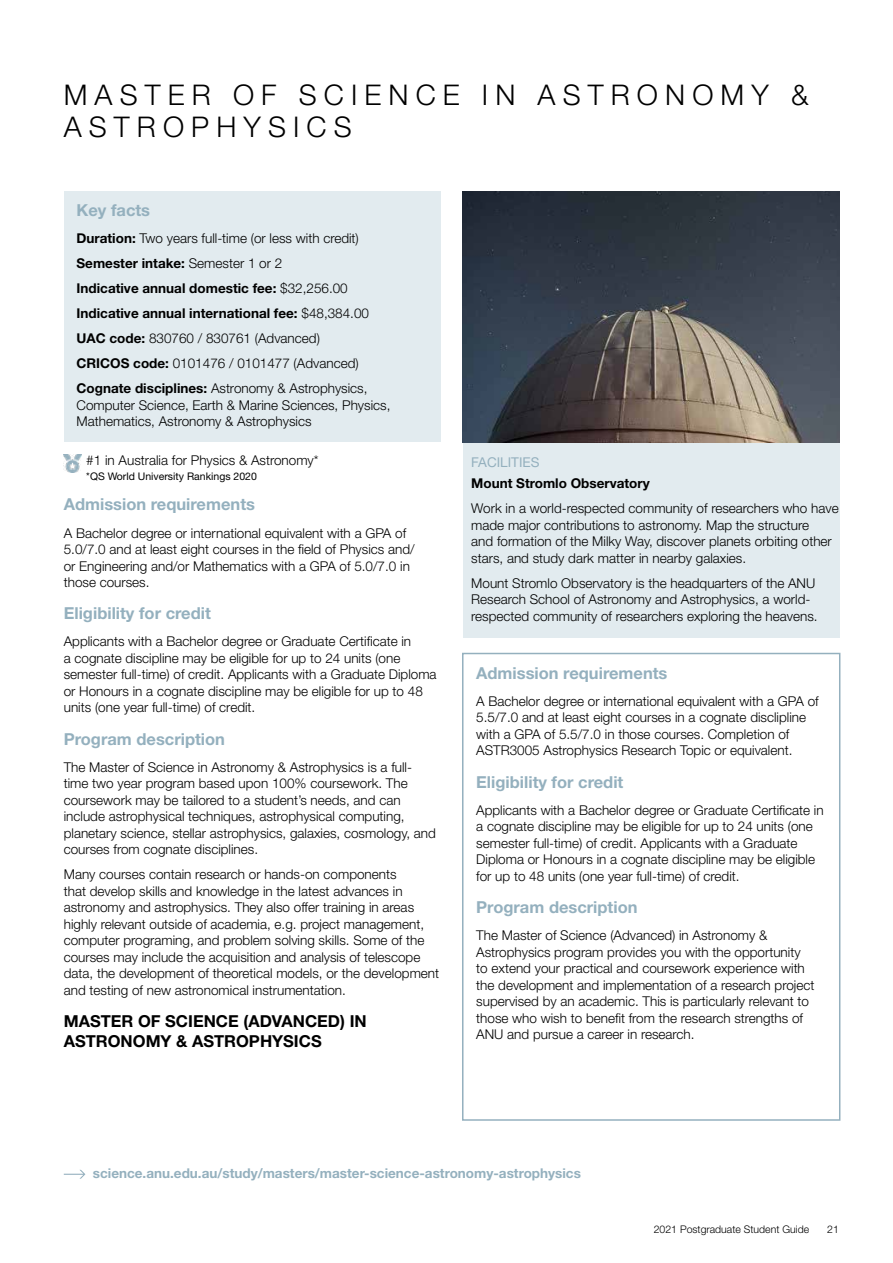
<style>
.page{position:relative;width:893px;height:1263px;background:#fff}
.page>*{position:absolute;margin:0;border:0;box-sizing:border-box;transform-origin:0 0}
.t1{font:300 28.5px/31.5px "Helvetica Neue LT Std";letter-spacing:.25em;color:#000}
.t2{font:700 16.5px "Helvetica Neue LT Std";color:#94b0be}
.t3{font:700 16.5px/19.5px "Helvetica Neue LT Std";color:#000}
.t4{font:300 13.5px/16.5px "Helvetica Neue LT Std";color:#000}
.t5{font:700 13.5px "Helvetica Neue LT Std";color:#94b0be}
.t6{font:700 13.5px "Helvetica Neue LT Std";color:#000}
.t7{font:13.5px "Helvetica Neue LT Std";color:#94b0be}
.t8{font:300 10.5px "Helvetica Neue LT Std";color:#000}
.t9{font:10.5px "Helvetica Neue LT Std";color:#000}
.s1{font-weight:700}
</style>
<div class="page">
<div style="left:64px;top:191px;width:377px;height:251px;background:#e2ebef"></div>
<svg style="left:64px;top:1170px;width:21px;height:9px"></svg>
<div style="left:462px;top:653px;width:378px;height:468px;border:2px solid #94b0be"></div>
<div style="left:463px;top:191px;width:377px;height:447px;background:#e2ebef"></div>
<img style="left:463px;top:191px;width:376px;height:251px">
<img style="left:64px;top:455px;width:17px;height:17px">
<h1 class="t1" style="left:64px;top:79px;width:746px">MASTER OF SCIENCE IN ASTRONOMY &amp;<br>ASTROPHYSICS</h1>
<p class="t2" style="left:77px;top:200px;width:75px">Key facts</p>
<p class="t4" style="left:77px;top:225px;width:294px;line-height:25px"><span class="s1">Duration:</span> Two years full-time (or less with credit)<br><span class="s1">Semester intake:</span> Semester 1 or 2<br><span class="s1">Indicative annual domestic fee:</span> $32,256.00<br><span class="s1">Indicative annual international fee:</span> $48,384.00<br><span class="s1">UAC code:</span> 830760 / 830761 (Advanced)<br><span class="s1">CRICOS code:</span> 0101476 / 0101477 (Advanced)<br><span class="s1">Cognate disciplines:</span> Astronomy &amp; Astrophysics,</p>
<p class="t4" style="left:77px;top:396px;width:315px">Computer Science, Earth &amp; Marine Sciences, Physics,<br>Mathematics, Astronomy &amp; Astrophysics</p>
<p class="t4" style="left:86px;top:451px;width:234px">#1 in Australia for Physics &amp; Astronomy*</p>
<p class="t9" style="left:86px;top:469px;width:172px">*QS World University Rankings 2020</p>
<p class="t2" style="left:64px;top:494px;width:193px">Admission requirements</p>
<p class="t4" style="left:64px;top:524px;width:352px">A Bachelor degree or international equivalent with a GPA of 5.0/7.0 and at least eight courses in the field of Physics and/ or Engineering and/or Mathematics with a GPA of 5.0/7.0 in those courses.</p>
<p class="t2" style="left:64px;top:603px;width:149px">Eligibility for credit</p>
<p class="t4" style="left:64px;top:633px;width:374px">Applicants with a Bachelor degree or Graduate Certificate in<br>a cognate discipline may be eligible for up to 24 units (one semester full-time) of credit. Applicants with a Graduate Diploma or Honours in a cognate discipline may be eligible for up to 48 units (one year full-time) of credit.</p>
<p class="t2" style="left:64px;top:729px;width:163px">Program description</p>
<p class="t4" style="left:64px;top:758px;width:374px">The Master of Science in Astronomy &amp; Astrophysics is a full&shy;time two year program based upon 100% coursework. The coursework may be tailored to a student’s needs, and can include astrophysical techniques, astrophysical computing, planetary science, stellar astrophysics, galaxies, cosmology, and courses from cognate disciplines.</p>
<p class="t4" style="left:64px;top:866px;width:377px">Many courses contain research or hands-on components<br>that develop skills and knowledge in the latest advances in astronomy and astrophysics. They also offer training in areas highly relevant outside of academia, e.g. project management, computer programing, and problem solving skills. Some of the courses may include the acquisition and analysis of telescope data, the development of theoretical models, or the development and testing of new astronomical instrumentation.</p>
<p class="t3" style="left:64px;top:1011px;width:304px">MASTER OF SCIENCE (ADVANCED) IN<br>ASTRONOMY &amp; ASTROPHYSICS</p>
<p class="t7" style="left:471px;top:454px;width:70px">FACILITIES</p>
<p class="t6" style="left:471px;top:475px;width:180px">Mount Stromlo Observatory</p>
<p class="t4" style="left:471px;top:500px;width:369px">Work in a world-respected community of researchers who have made major contributions to astronomy. Map the structure<br>and formation of the Milky Way, discover planets orbiting other stars, and study dark matter in nearby galaxies.</p>
<p class="t4" style="left:471px;top:574px;width:348px">Mount Stromlo Observatory is the headquarters of the ANU<br>Research School of Astronomy and Astrophysics, a world&shy;respected community of researchers exploring the heavens.</p>
<p class="t2" style="left:476px;top:663px;width:193px">Admission requirements</p>
<p class="t4" style="left:476px;top:693px;width:344px">A Bachelor degree or international equivalent with a GPA of 5.5/7.0 and at least eight courses in a cognate disclipline with a GPA of 5.5/7.0 in those courses. Completion of ASTR3005 Astrophysics Research Topic or equivalent.</p>
<p class="t2" style="left:476px;top:772px;width:149px">Eligibility for credit</p>
<p class="t4" style="left:476px;top:801px;width:349px">Applicants with a Bachelor degree or Graduate Certificate in a cognate discipline may be eligible for up to 24 units (one semester full-time) of credit. Applicants with a Graduate Diploma or Honours in a cognate discipline may be eligible for up to 48 units (one year full-time) of credit.</p>
<p class="t2" style="left:476px;top:897px;width:163px">Program description</p>
<p class="t4" style="left:476px;top:927px;width:340px">The Master of Science (Advanced) in Astronomy &amp; Astrophysics program provides you with the opportunity to extend your practical and coursework experience with the development and implementation of a research project supervised by an academic. This is particularly relevant to those who wish to benefit from the research strengths of ANU and pursue a career in research.</p>
<p class="t5" style="left:93px;top:1165px;width:489px">science.anu.edu.au/study/masters/master-science-astronomy-astrophysics</p>
<p class="t8" style="left:654px;top:1223px;width:157px">2021 Postgraduate Student Guide</p>
<p class="t8" style="left:827px;top:1223px;width:13px">21</p>
</div>
